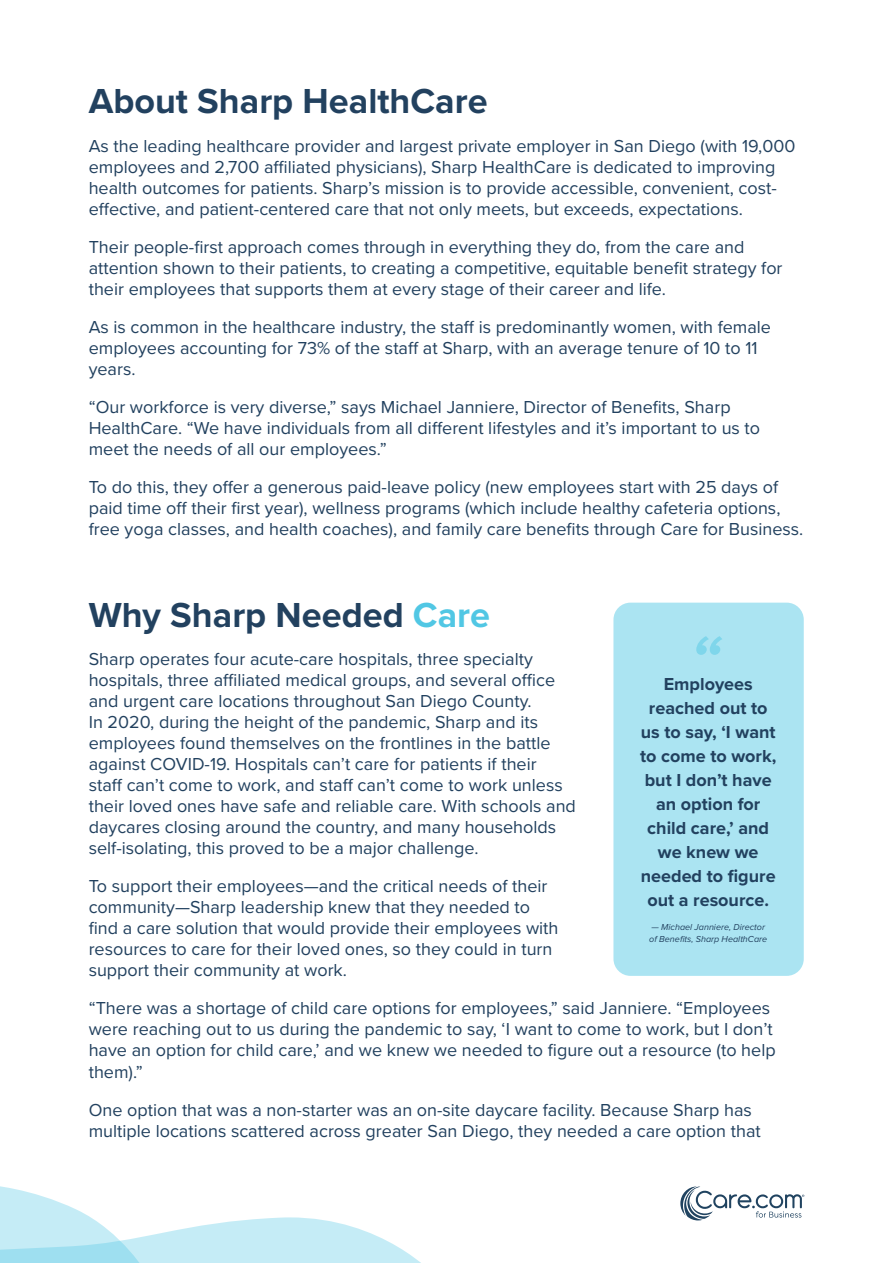
<style>
.page{position:relative;width:893px;height:1263px;background:#fff}
.page>*{position:absolute;margin:0;border:0;box-sizing:border-box;transform-origin:0 0}
.t1{font:700 36px "Proxima Nova";color:#22415f}
.t2{font:18px/21px "Proxima Nova";color:#22415f}
.t3{font:700 18px/24px "Proxima Nova";color:#22415f;text-align:center}
.t4{font:italic 9px/12px "Proxima Nova";color:#22415f}
.s1{color:#51c7e4}
</style>
<div class="page">
<svg style="left:0;top:1186px;width:421px;height:77px"></svg>
<svg style="left:680px;top:1186px;width:124px;height:34px"></svg>
<div style="left:613px;top:603px;width:191px;height:373px;background:#abe4f2;border-radius:17px"></div>
<svg style="left:696px;top:636px;width:26px;height:19px"></svg>
<h1 class="t1" style="left:89px;top:75px;width:400px">About Sharp HealthCare</h1>
<p class="t2" style="left:89px;top:134px;width:708px">As the leading healthcare provider and largest private employer in San Diego (with 19,000 employees and 2,700 affiliated physicians), Sharp HealthCare is dedicated to improving health outcomes for patients. Sharp’s mission is to provide accessible, convenient, cost&shy;effective, and patient-centered care that not only meets, but exceeds, expectations.</p>
<p class="t2" style="left:89px;top:235px;width:695px">Their people-first approach comes through in everything they do, from the care and attention shown to their patients, to creating a competitive, equitable benefit strategy for their employees that supports them at every stage of their career and life.</p>
<p class="t2" style="left:89px;top:315px;width:684px">As is common in the healthcare industry, the staff is predominantly women, with female employees accounting for 73% of the staff at Sharp, with an average tenure of 10 to 11 years.</p>
<p class="t2" style="left:89px;top:395px;width:673px">“Our workforce is very diverse,” says Michael Janniere, Director of Benefits, Sharp<br>HealthCare. “We have individuals from all different lifestyles and it’s important to us to meet the needs of all our employees.”</p>
<p class="t2" style="left:89px;top:475px;width:716px">To do this, they offer a generous paid-leave policy (new employees start with 25 days of paid time off their first year), wellness programs (which include healthy cafeteria options, free yoga classes, and health coaches), and family care benefits through Care for Business.</p>
<h1 class="t1" style="left:89px;top:588px;width:403px">Why Sharp Needed <span class="s1">Care</span></h1>
<p class="t2" style="left:89px;top:648px;width:489px">Sharp operates four acute-care hospitals, three specialty hospitals, three affiliated medical groups, and several office and urgent care locations throughout San Diego County.<br>In 2020, during the height of the pandemic, Sharp and its employees found themselves on the frontlines in the battle against COVID-19. Hospitals can’t care for patients if their<br>staff can’t come to work, and staff can’t come to work unless their loved ones have safe and reliable care. With schools and daycares closing around the country, and many households self-isolating, this proved to be a major challenge.</p>
<p class="t2" style="left:89px;top:875px;width:471px">To support their employees—and the critical needs of their community—Sharp leadership knew that they needed to find a care solution that would provide their employees with resources to care for their loved ones, so they could in turn support their community at work.</p>
<p class="t3" style="left:640px;top:671px;width:138px">Employees reached out to us to say, ‘I want to come to work, but I don’t have an option for child care,’ and we knew we needed to figure out a resource.</p>
<p class="t4" style="left:649px;top:921px;width:120px">— Michael Janniere, Director of Benefits, Sharp HealthCare</p>
<p class="t2" style="left:89px;top:997px;width:688px">“There was a shortage of child care options for employees,” said Janniere. “Employees were reaching out to us during the pandemic to say, ‘I want to come to work, but I don’t have an option for child care,’ and we knew we needed to figure out a resource (to help them).”</p>
<p class="t2" style="left:89px;top:1098px;width:674px">One option that was a non-starter was an on-site daycare facility. Because Sharp has multiple locations scattered across greater San Diego, they needed a care option that</p>
</div>
